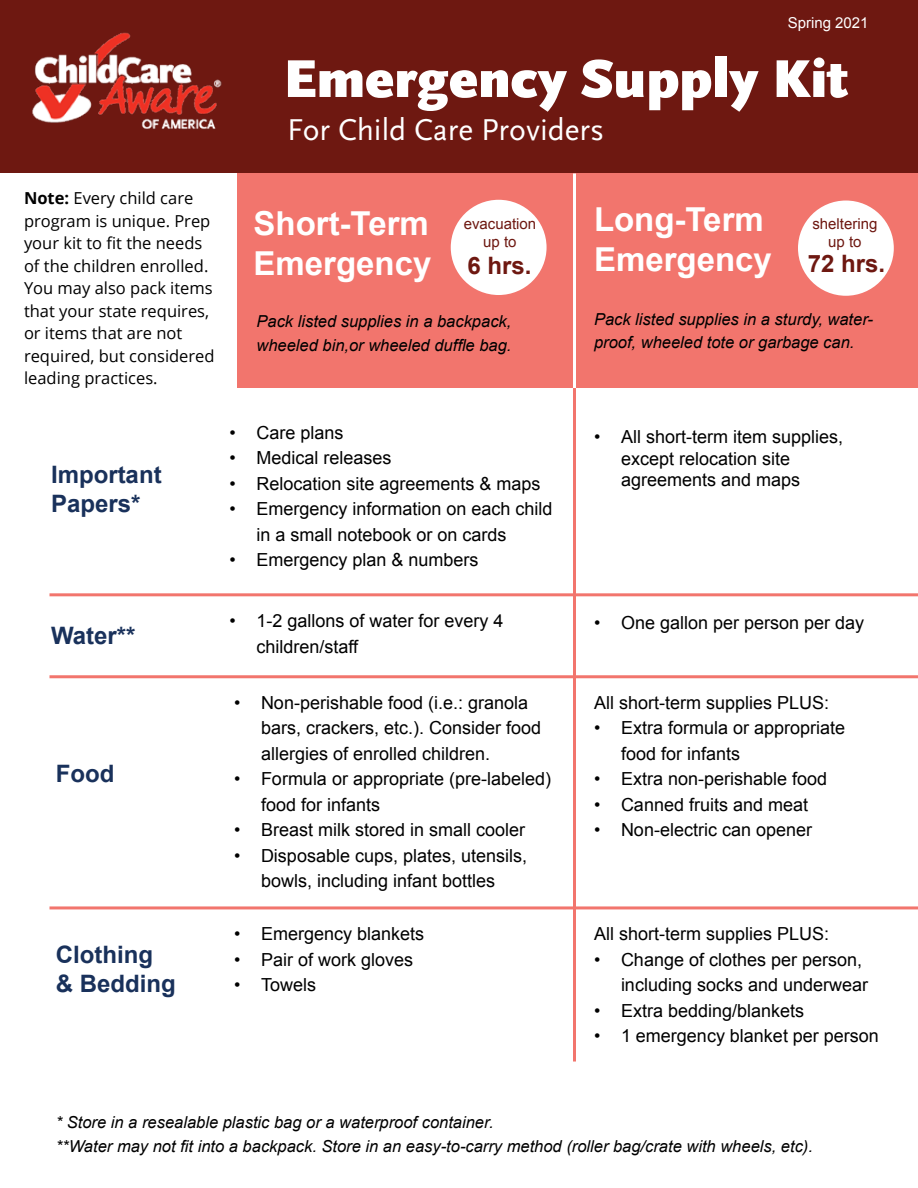
<style>
.page{position:relative;width:918px;height:1188px;background:#fff}
.page>*{position:absolute;margin:0;border:0;box-sizing:border-box;transform-origin:0 0}
.t1{font:900 55.5px "Scala Sans";color:#fff}
.t2{font:700 33px/39.6px "Arial";color:#fff}
.t3{font:31.5px "Scala Sans OT";color:#fff}
.t4{font:700 24px/28.8px "Arial";color:#19315b}
.t5{font:700 24px "Arial";color:#6e1811}
.t6{font:18px/25.5px "Arial";color:#000}
.t7{font:italic 16.5px/24px "Arial";color:#000}
.t8{font:16.5px/22.5px "Open Sans";color:#000}
.t9{font:15px/18px "Arial";color:#6e1811;text-align:center}
.t10{font:15px "Arial";color:#fff}
.s1{font-weight:700}
</style>
<div class="page">
<div style="left:237px;top:174px;width:681px;height:214px;background:#f2756d"></div>
<hr style="left:573px;top:388px;width:3px;height:674px;background:#f2756d">
<hr style="left:50px;top:593px;width:868px;height:3px;background:#f2756d">
<hr style="left:50px;top:675px;width:868px;height:3px;background:#f2756d">
<hr style="left:50px;top:906px;width:868px;height:3px;background:#f2756d">
<hr style="left:573px;top:174px;width:3px;height:214px;background:#fff">
<div style="left:451px;top:200px;width:96px;height:95px;background:#fff;border-radius:50%"></div>
<div style="left:798px;top:201px;width:96px;height:95px;background:#fff;border-radius:50%"></div>
<div style="left:0;top:0;width:918px;height:172px;background:#6e1811"></div>
<img style="left:32px;top:32px;width:190px;height:97px">
<p class="t10" style="left:788px;top:13px;width:82px">Spring 2021</p>
<h1 class="t1" style="left:284px;top:49px;width:566px">Emergency Supply Kit</h1>
<h3 class="t3" style="left:287px;top:112px;width:319px">For Child Care Providers</h3>
<p class="t8" style="left:24px;top:186px;width:192px"><span class="s1">Note:</span> Every child care program is unique. Prep your kit to fit the needs of the children enrolled.<br>You may also pack items that your state requires, or items that are not required, but considered leading practices.</p>
<h3 class="t4" style="left:51px;top:461px;width:112px">Important<br>Papers*</h3>
<h2 class="t2" style="left:254px;top:205px;width:179px">Short-Term<br>Emergency</h2>
<p class="t9" style="left:464px;top:215px;width:74px">evacuation up to</p>
<h3 class="t5" style="left:467px;top:250px;width:66px">6 hrs.</h3>
<p class="t7" style="left:256px;top:309px;width:256px">Pack listed supplies in a backpack, wheeled bin,or wheeled duffle bag.</p>
<p class="t6" style="left:230px;top:420px;width:116px">• Care plans</p>
<p class="t6" style="left:230px;top:445px;width:164px">• Medical releases</p>
<p class="t6" style="left:230px;top:471px;width:313px">• Relocation site agreements &amp; maps</p>
<p class="t6" style="left:256px;top:496px;width:298px;text-indent:-27px">• Emergency information on each child in a small notebook or on cards</p>
<p class="t6" style="left:230px;top:547px;width:251px">• Emergency plan &amp; numbers</p>
<h2 class="t2" style="left:594px;top:201px;width:179px">Long-Term<br>Emergency</h2>
<p class="t9" style="left:812px;top:215px;width:67px">sheltering up to</p>
<h3 class="t5" style="left:808px;top:248px;width:79px">72 hrs.</h3>
<p class="t7" style="left:594px;top:308px;width:281px;line-height:22.5px">Pack listed supplies in a sturdy, water&shy;proof, wheeled tote or garbage can.</p>
<p class="t6" style="left:621px;top:426px;width:224px;line-height:21.6px;text-indent:-27px">• All short-term item supplies, except relocation site agreements and maps</p>
<h3 class="t4" style="left:51px;top:622px;width:86px">Water**</h3>
<h3 class="t4" style="left:56px;top:760px;width:60px">Food</h3>
<h3 class="t4" style="left:56px;top:941px;width:121px">Clothing &amp; Bedding</h3>
<p class="t6" style="left:256px;top:608px;width:249px;text-indent:-27px">• 1-2 gallons of water for every 4 children/staff</p>
<p class="t6" style="left:594px;top:610px;width:272px">• One gallon per person per day</p>
<p class="t6" style="left:261px;top:690px;width:282px;text-indent:-27px">• Non-perishable food (i.e.: granola bars, crackers, etc.). Consider food allergies of enrolled children.</p>
<p class="t6" style="left:261px;top:766px;width:292px;text-indent:-27px">• Formula or appropriate (pre-labeled) food for infants</p>
<p class="t6" style="left:234px;top:817px;width:293px">• Breast milk stored in small cooler</p>
<p class="t6" style="left:234px;top:843px;width:295px;text-align:center">• Disposable cups, plates, utensils, bowls, including infant bottles</p>
<p class="t6" style="left:234px;top:921px;width:192px">• Emergency blankets</p>
<p class="t6" style="left:234px;top:947px;width:181px">• Pair of work gloves</p>
<p class="t6" style="left:234px;top:972px;width:84px">• Towels</p>
<p class="t6" style="left:594px;top:690px;width:237px">All short-term supplies PLUS:</p>
<p class="t6" style="left:621px;top:715px;width:226px;text-indent:-27px">• Extra formula or appropriate food for infants</p>
<p class="t6" style="left:594px;top:766px;width:235px">• Extra non-perishable food</p>
<p class="t6" style="left:594px;top:792px;width:216px">• Canned fruits and meat</p>
<p class="t6" style="left:594px;top:817px;width:220px">• Non-electric can opener</p>
<p class="t6" style="left:594px;top:921px;width:237px">All short-term supplies PLUS:</p>
<p class="t6" style="left:621px;top:947px;width:249px;text-indent:-27px">• Change of clothes per person, including socks and underwear</p>
<p class="t6" style="left:594px;top:998px;width:212px">• Extra bedding/blankets</p>
<p class="t6" style="left:594px;top:1023px;width:286px">• 1 emergency blanket per person</p>
<p class="t7" style="left:56px;top:1110px;width:759px">* Store in a resealable plastic bag or a waterproof container.<br>**Water may not fit into a backpack. Store in an easy-to-carry method (roller bag/crate with wheels, etc).</p>
</div>
